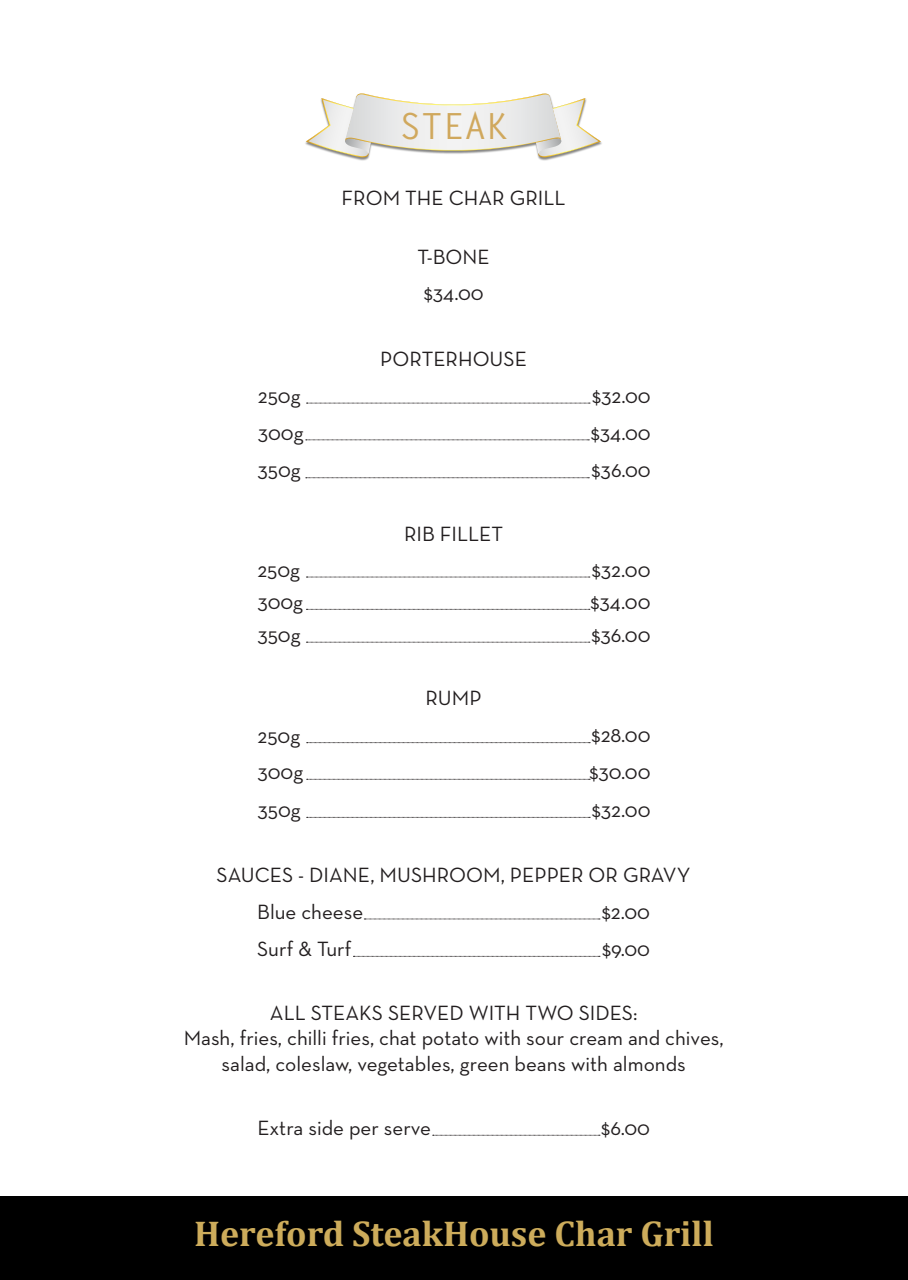
<style>
.page{position:relative;width:908px;height:1280px;background:#fff}
.page>*{position:absolute;margin:0;border:0;box-sizing:border-box;transform-origin:0 0}
.t1{font:700 36px "Cambria";color:#cdac5b}
.t2{font:700 36px "Letter Gothic Std";color:#d0a85d}
.t3{font:21px/25.2px "Neutra Text";color:#221e1f;text-align:center}
.t4{font:21px "Neutra Text";color:#231f20}
</style>
<div class="page">
<svg style="left:307px;top:403px;width:283px;height:1px"></svg>
<svg style="left:364px;top:919px;width:236px;height:1px"></svg>
<svg style="left:353px;top:956px;width:247px;height:1px"></svg>
<svg style="left:433px;top:1135px;width:167px;height:1px"></svg>
<svg style="left:306px;top:93px;width:295px;height:65px"></svg>
<svg style="left:306px;top:440px;width:283px;height:1px"></svg>
<svg style="left:306px;top:477px;width:283px;height:1px"></svg>
<svg style="left:306px;top:577px;width:284px;height:1px"></svg>
<svg style="left:306px;top:609px;width:284px;height:1px"></svg>
<svg style="left:306px;top:642px;width:284px;height:1px"></svg>
<svg style="left:307px;top:742px;width:283px;height:1px"></svg>
<svg style="left:307px;top:779px;width:283px;height:1px"></svg>
<svg style="left:307px;top:817px;width:283px;height:1px"></svg>
<div style="left:0;top:1196px;width:908px;height:84px;background:#000"></div>
<p class="t2" style="left:400px;top:104px;width:109px">STEAK</p>
<p class="t3" style="left:342px;top:185px;width:226px">FROM THE CHAR GRILL</p>
<p class="t3" style="left:417px;top:244px;width:74px">T-BONE</p>
<p class="t4" style="left:424px;top:280px;width:62px">$34.00</p>
<p class="t3" style="left:380px;top:346px;width:148px">PORTERHOUSE</p>
<p class="t4" style="left:258px;top:383px;width:44px">250g</p>
<p class="t4" style="left:592px;top:383px;width:60px">$32.00</p>
<p class="t4" style="left:258px;top:420px;width:47px">300g</p>
<p class="t4" style="left:591px;top:420px;width:62px">$34.00</p>
<p class="t4" style="left:258px;top:457px;width:45px">350g</p>
<p class="t4" style="left:592px;top:457px;width:61px">$36.00</p>
<p class="t3" style="left:404px;top:520px;width:101px">RIB FILLET</p>
<p class="t4" style="left:257px;top:557px;width:44px">250g</p>
<p class="t4" style="left:592px;top:557px;width:60px">$32.00</p>
<p class="t4" style="left:257px;top:589px;width:47px">300g</p>
<p class="t4" style="left:591px;top:589px;width:62px">$34.00</p>
<p class="t4" style="left:257px;top:622px;width:45px">350g</p>
<p class="t4" style="left:591px;top:622px;width:61px">$36.00</p>
<p class="t3" style="left:426px;top:685px;width:58px">RUMP</p>
<p class="t4" style="left:258px;top:723px;width:44px">250g</p>
<p class="t4" style="left:592px;top:722px;width:60px">$28.00</p>
<p class="t4" style="left:258px;top:759px;width:47px">300g</p>
<p class="t4" style="left:590px;top:759px;width:63px">$30.00</p>
<p class="t4" style="left:258px;top:797px;width:45px">350g</p>
<p class="t4" style="left:592px;top:797px;width:60px">$32.00</p>
<p class="t3" style="left:217px;top:861px;width:475px">SAUCES - DIANE, MUSHROOM, PEPPER OR GRAVY</p>
<p class="t4" style="left:257px;top:899px;width:107px">Blue cheese</p>
<p class="t4" style="left:602px;top:899px;width:50px">$2.00</p>
<p class="t4" style="left:257px;top:936px;width:96px">Surf &amp; Turf</p>
<p class="t4" style="left:602px;top:936px;width:49px">$9.00</p>
<p class="t3" style="left:270px;top:1000px;width:369px">ALL STEAKS SERVED WITH TWO SIDES:</p>
<p class="t3" style="left:184px;top:1025px;width:541px">Mash, fries, chilli fries, chat potato with sour cream and chives, salad, coleslaw, vegetables, green beans with almonds</p>
<p class="t4" style="left:258px;top:1115px;width:175px">Extra side per serve</p>
<p class="t4" style="left:601px;top:1115px;width:50px">$6.00</p>
<p class="t1" style="left:194px;top:1211px;width:521px">Hereford SteakHouse Char Grill</p>
</div>
